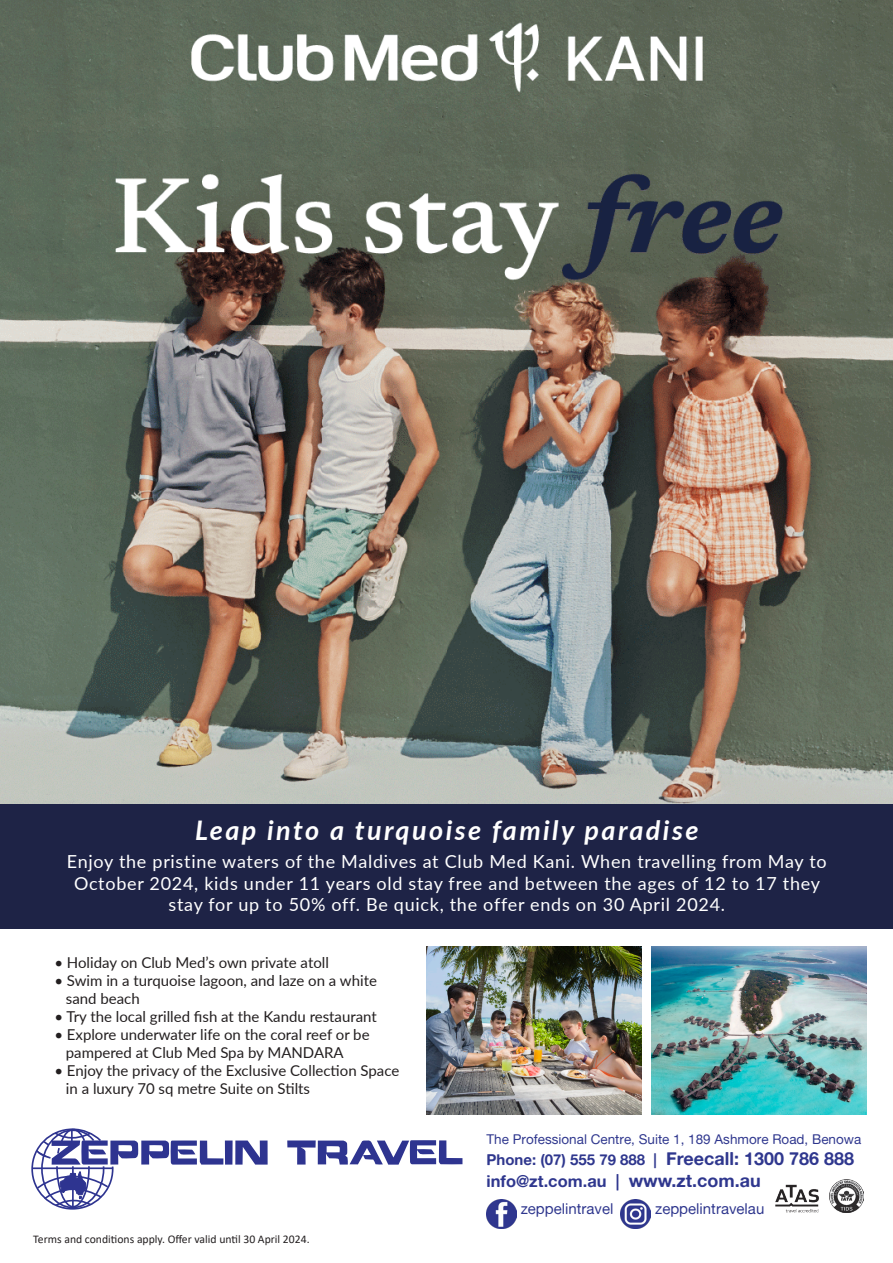
<style>
.page{position:relative;width:893px;height:1263px;background:#fff}
.page>*{position:absolute;margin:0;border:0;box-sizing:border-box;transform-origin:0 0}
.t1{font:italic 700 27px "Lato";letter-spacing:.09em;color:#fff}
.t2{font:18px/21.6px "Lato";letter-spacing:.04em;color:#fff;text-align:center}
.t3{font:16.5px "Alte Haas Grotesk Bold";color:#2f378e}
.t4{font:15px/18px "Lato";color:#231f20}
.t5{font:15px "Alte Haas Grotesk Bold";color:#2f378e}
.t6{font:15px "Alte Haas Grotesk";color:#2f378e}
.t7{font:13.5px "Alte Haas Grotesk";color:#2f378e}
.t8{font:11.7px "Calibri";color:#231f20}
.s1{font-size:18px}
</style>
<div class="page">
<img style="left:1px;top:0;width:892px;height:805px">
<div style="left:225px;top:1140px;width:8px;height:24px;background:#2e3490"></div>
<svg style="left:235px;top:1140px;width:33px;height:24px"></svg>
<svg style="left:287px;top:1140px;width:175px;height:24px"></svg>
<svg style="left:31px;top:1128px;width:192px;height:82px"></svg>
<img style="left:830px;top:1179px;width:33px;height:34px">
<img style="left:775px;top:1185px;width:44px;height:28px">
<img style="left:486px;top:1199px;width:30px;height:30px">
<img style="left:621px;top:1199px;width:30px;height:30px">
<div style="left:0;top:805px;width:893px;height:124px;background:#1e2346"></div>
<img style="left:652px;top:946px;width:214px;height:169px">
<img style="left:427px;top:946px;width:214px;height:168px">
<p class="t1" style="left:195px;top:810px;width:505px">Leap into a turquoise family paradise</p>
<p class="t2" style="left:67px;top:850px;width:761px">Enjoy the pristine waters of the Maldives at Club Med Kani. When travelling from May to<br>October 2024, kids under 11 years old stay free and between the ages of 12 to 17 they stay for up to 50% off. Be quick, the offer ends on 30 April 2024.</p>
<p class="t4" style="left:54px;top:952px;width:276px">• Holiday on Club Med’s own private atoll</p>
<p class="t4" style="left:66px;top:970px;width:313px;text-indent:-12px">• Swim in a turquoise lagoon, and laze on a white sand beach</p>
<p class="t4" style="left:54px;top:1006px;width:324px">• Try the local grilled fish at the Kandu restaurant</p>
<p class="t4" style="left:66px;top:1024px;width:305px;text-indent:-12px">• Explore underwater life on the coral reef or be pampered at Club Med Spa by MANDARA</p>
<p class="t4" style="left:66px;top:1060px;width:335px;text-indent:-12px">• Enjoy the privacy of the Exclusive Collection Space in a luxury 70 sq metre Suite on Stilts</p>
<p class="t8" style="left:33px;top:1231px;width:278px">Terms and conditions apply. Offer valid until 30 April 2024.</p>
<p class="t7" style="left:486px;top:1131px;width:376px">The Professional Centre, Suite 1, 189 Ashmore Road, Benowa</p>
<p class="t5" style="left:486px;top:1151px;width:369px">Phone: (07) 555 79 888 | <span class="s1">Freecall: 1300 786 888</span></p>
<p class="t3" style="left:486px;top:1171px;width:276px">info@zt.com.au | <span class="s1">www.zt.com.au</span></p>
<p class="t6" style="left:521px;top:1199px;width:94px">zeppelintravel</p>
<p class="t6" style="left:655px;top:1199px;width:111px">zeppelintravelau</p>
</div>
